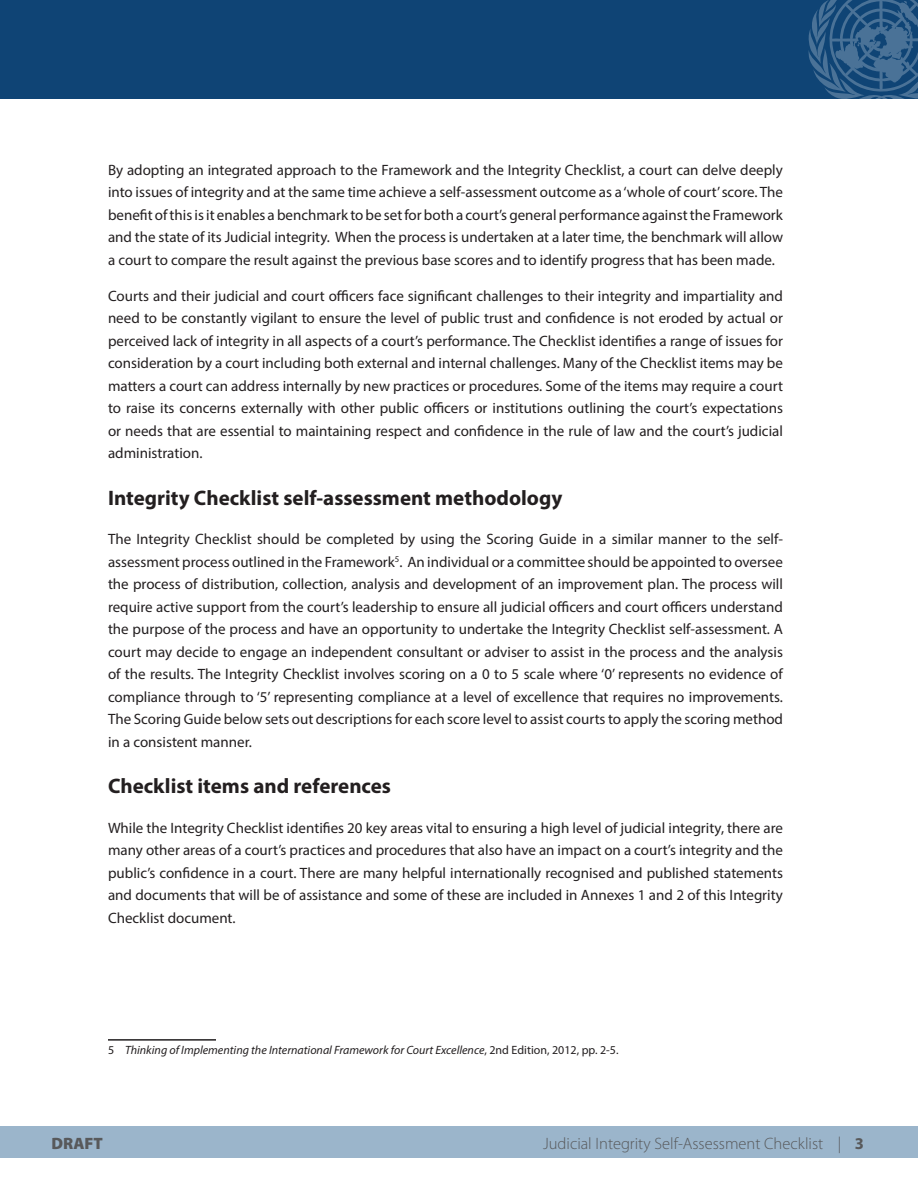
<style>
.page{position:relative;width:918px;height:1188px;background:#fff}
.page>*{position:absolute;margin:0;border:0;box-sizing:border-box;transform-origin:0 0}
.t1{font:700 21px "Myriad Pro";color:#231f20}
.t2{font:300 16.5px "Myriad Pro";color:#58595b}
.t3{font:900 16.5px "Myriad Pro";color:#58595b}
.t4{font:15px/22.5px "Myriad Pro";color:#231f20;text-align:justify}
.t5{font:italic 12px "Myriad Pro";color:#231f20}
.s1{font-style:normal}
.s2{font-weight:700}
</style>
<div class="page">
<div style="left:0;top:1126px;width:918px;height:32px;background:#9bb5cb"></div>
<hr style="left:108px;top:1039px;width:108px;height:2px;background:#231f20">
<div style="left:0;top:0;width:918px;height:99px;background:#0f4475"></div>
<svg style="left:808px;top:0;width:110px;height:99px"></svg>
<p class="t4" style="left:108px;top:158px;width:677px">By adopting an integrated approach to the Framework and the Integrity Checklist, a court can delve deeply into issues of integrity and at the same time achieve a self-assessment outcome as a ‘whole of court’ score. The benefit of this is it enables a benchmark to be set for both a court’s general performance against the Framework and the state of its Judicial integrity. When the process is undertaken at a later time, the benchmark will allow a court to compare the result against the previous base scores and to identify progress that has been made.</p>
<p class="t4" style="left:108px;top:284px;width:677px">Courts and their judicial and court officers face significant challenges to their integrity and impartiality and need to be constantly vigilant to ensure the level of public trust and confidence is not eroded by actual or perceived lack of integrity in all aspects of a court’s performance. The Checklist identifies a range of issues for consideration by a court including both external and internal challenges. Many of the Checklist items may be matters a court can address internally by new practices or procedures. Some of the items may require a court to raise its concerns externally with other public officers or institutions outlining the court’s expectations or needs that are essential to maintaining respect and confidence in the rule of law and the court’s judicial administration.</p>
<p class="t1" style="left:108px;top:484px;width:456px">Integrity Checklist self-assessment methodology</p>
<p class="t4" style="left:108px;top:528px;width:677px">The Integrity Checklist should be completed by using the Scoring Guide in a similar manner to the self&shy;assessment process outlined in the Framework<sup>5</sup>. An individual or a committee should be appointed to oversee the process of distribution, collection, analysis and development of an improvement plan. The process will require active support from the court’s leadership to ensure all judicial officers and court officers understand the purpose of the process and have an opportunity to undertake the Integrity Checklist self-assessment. A court may decide to engage an independent consultant or adviser to assist in the process and the analysis of the results. The Integrity Checklist involves scoring on a 0 to 5 scale where ‘0’ represents no evidence of compliance through to ‘5’ representing compliance at a level of excellence that requires no improvements.<br>The Scoring Guide below sets out descriptions for each score level to assist courts to apply the scoring method in a consistent manner.</p>
<p class="t1" style="left:108px;top:773px;width:285px">Checklist items and references</p>
<p class="t4" style="left:108px;top:816px;width:677px">While the Integrity Checklist identifies 20 key areas vital to ensuring a high level of judicial integrity, there are many other areas of a court’s practices and procedures that also have an impact on a court’s integrity and the public’s confidence in a court. There are many helpful internationally recognised and published statements and documents that will be of assistance and some of these are included in Annexes 1 and 2 of this Integrity Checklist document.</p>
<p class="t5" style="left:108px;top:1043px;width:512px"><span class="s1">5</span> Thinking of Implementing the International Framework for Court Excellence<span class="s1">, 2nd Edition, 2012, pp. 2-5.</span></p>
<p class="t3" style="left:51px;top:1134px;width:53px">DRAFT</p>
<p class="t2" style="left:543px;top:1135px;width:322px">Judicial Integrity Self-Assessment Checklist | <span class="s2">3</span></p>
</div>
